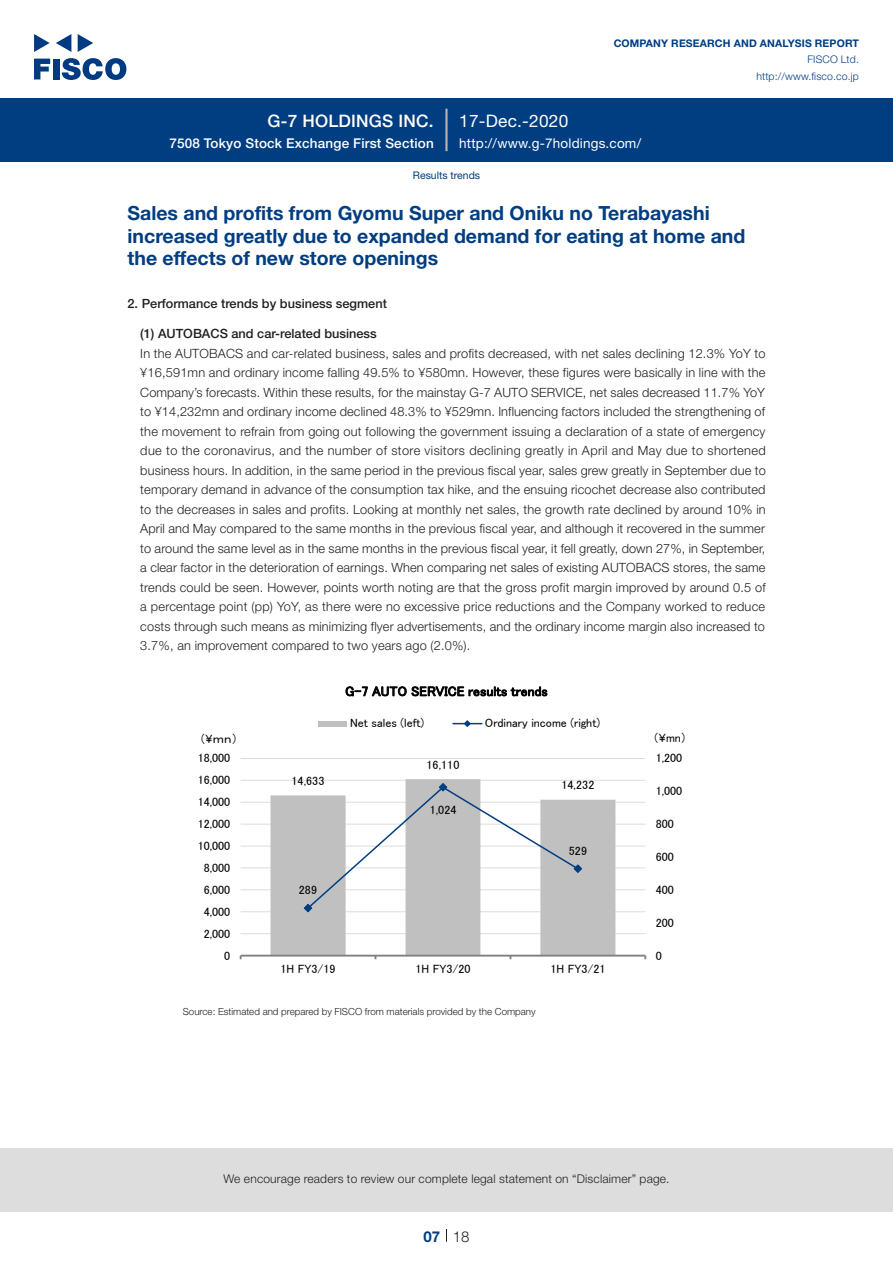
<style>
.page{position:relative;width:893px;height:1263px;background:#fff}
.page>*{position:absolute;margin:0;border:0;box-sizing:border-box;transform-origin:0 0}
.t1{font:700 19.5px/22.5px "Helvetica Neue LT Std";color:#003d81}
.t2{font:500 17.25px "Helvetica Neue LT Std";letter-spacing:.015em;color:#fff}
.t3{font:17.25px "Helvetica Neue LT Std";letter-spacing:.015em;color:#fff}
.t4{font:300 15px "Helvetica Neue LT Std";color:#231f20}
.t5{font:700 15px "Helvetica Neue LT Std";color:#003d81}
.t6{font:500 13.5px "Helvetica Neue LT Std";letter-spacing:.015em;color:#fff}
.t7{font:13.5px "Helvetica Neue LT Std";letter-spacing:.015em;color:#fff}
.t8{font:13.5px "MS P Gothic";letter-spacing:.01em;color:#000}
.t9{font:300 12.75px/19.5px "Helvetica Neue LT Std";letter-spacing:.015em;color:#231f20;text-align:justify}
.t10{font:500 12.75px "Helvetica Neue LT Std";color:#231f20}
.t11{font:12.15px "MS P Gothic";color:#000}
.t12{font:12px "MS P Gothic";color:#000}
.t13{font:300 12px "Helvetica Neue LT Std";letter-spacing:.015em;color:#231f20}
.t14{font:700 10.5px "Helvetica Neue LT Std";letter-spacing:.015em;color:#003d81}
.t15{font:300 10.5px/16.5px "Helvetica Neue LT Std";letter-spacing:.015em;color:#003d81;text-align:right}
.t16{font:10.5px "Helvetica Neue LT Std";color:#003d81}
.t17{font:300 9.75px "Helvetica Neue LT Std";color:#231f20}
</style>
<div class="page">
<div style="left:0;top:1148px;width:893px;height:64px;background:#ddd"></div>
<svg style="left:34px;top:59px;width:16px;height:20px"></svg>
<div style="left:53px;top:59px;width:6px;height:20px;background:#003a83"></div>
<svg style="left:62px;top:58px;width:64px;height:22px"></svg>
<svg style="left:34px;top:34px;width:16px;height:18px"></svg>
<svg style="left:78px;top:34px;width:15px;height:18px"></svg>
<svg style="left:56px;top:34px;width:15px;height:18px"></svg>
<div style="left:0;top:98px;width:893px;height:64px;background:#003d81"></div>
<hr style="left:445px;top:109px;width:3px;height:42px;background:#b5b5b6">
<svg style="left:446px;top:1229px;width:1px;height:13px"></svg>
<hr style="left:241px;top:933px;width:404px;height:1px;background:#ddd">
<hr style="left:241px;top:911px;width:404px;height:1px;background:#ddd">
<hr style="left:241px;top:889px;width:404px;height:1px;background:#ddd">
<hr style="left:241px;top:867px;width:404px;height:1px;background:#ddd">
<hr style="left:241px;top:846px;width:404px;height:1px;background:#ddd">
<hr style="left:241px;top:824px;width:404px;height:1px;background:#ddd">
<hr style="left:241px;top:802px;width:404px;height:1px;background:#ddd">
<hr style="left:241px;top:780px;width:404px;height:1px;background:#ddd">
<hr style="left:241px;top:758px;width:404px;height:1px;background:#ddd">
<svg style="left:270px;top:779px;width:345px;height:176px;fill:#c0c0c0"></svg>
<hr style="left:241px;top:955px;width:404px;height:1px;background:#808080">
<svg style="left:303px;top:782px;width:280px;height:131px"></svg>
<div style="left:318px;top:721px;width:29px;height:6px;background:#c0c0c0"></div>
<svg style="left:453px;top:720px;width:29px;height:7px"></svg>
<h2 class="t2" style="left:267px;top:110px;width:168px">G-7 HOLDINGS INC.</h2>
<p class="t6" style="left:169px;top:135px;width:266px">7508 Tokyo Stock Exchange First Section</p>
<h2 class="t3" style="left:459px;top:110px;width:111px">17-Dec.-2020</h2>
<p class="t14" style="left:614px;top:37px;width:247px">COMPANY RESEARCH AND ANALYSIS REPORT</p>
<p class="t15" style="left:756px;top:51px;width:104px">FISCO Ltd. http://www.fisco.co j p.</p>
<p class="t7" style="left:459px;top:135px;width:183px">http://www g. -7holdings.com/</p>
<p class="t16" style="left:413px;top:169px;width:69px">Results trends</p>
<h1 class="t1" style="left:128px;top:202px;width:619px">Sales and profits from Gyomu Super and Oniku no Terabayashi increased greatly due to expanded demand for eating at home and the effects of new store openings</h1>
<p class="t10" style="left:128px;top:296px;width:261px">2. Performance trends by business segment</p>
<p class="t10" style="left:140px;top:326px;width:238px">1( ) AUTOBACS and car-related business</p>
<p class="t9" style="left:140px;top:343px;width:627px">In the AUTOBACS and car-related business, sales and profits decreased, with net sales declining 12.3% YoY to ¥16,591mn and ordinary income falling 49.5% to ¥580mn. However, these figures were basically in line with the Company s’ forecasts. Within these results, for the mainstay G-7 AUTO SERVICE, net sales decreased 11.7% YoY to ¥14,232mn and ordinary income declined 48.3% to ¥529mn. Influencing factors included the strengthening of the movement to refrain from going out following the government issuing a declaration of a state of emergency due to the coronavirus, and the number of store visitors declining greatly in April and May due to shortened business hours In. addition in, the same period in the previous fiscal year, sales grew greatly in September due to temporary demand in advance of the consumption tax hike, and the ensuing ricochet decrease also contributed to the decreases in sales and profits. Looking at monthly net sales, the growth rate declined by around 10% in April and May compared to the same months in the previous fiscal year, and although it recovered in the summer to around the same level as in the same months in the previous fiscal year it, fell greatly, down 27%, in September, a clear factor in the deterioration of earnings. When comparing net sales of existing AUTOBACS stores, the same trends could be seen. However, points worth noting are that the gross profit margin improved by around 0.5 of a percentage point (pp) YoY, as there were no excessive price reductions and the Company worked to reduce costs through such means as minimizing flyer advertisements, and the ordinary income margin also increased to 3.7%, an improvement compared to two years ago )2.0% .(</p>
<p class="t12" style="left:199px;top:733px;width:40px">¥（ ｍｎ）</p>
<p class="t12" style="left:198px;top:752px;width:34px">18,000</p>
<p class="t12" style="left:198px;top:774px;width:34px">16,000</p>
<p class="t11" style="left:198px;top:796px;width:34px">14,000</p>
<p class="t12" style="left:198px;top:818px;width:34px">12,000</p>
<p class="t12" style="left:198px;top:840px;width:34px">10,000</p>
<p class="t12" style="left:204px;top:861px;width:28px">8,000</p>
<p class="t12" style="left:204px;top:883px;width:28px">6,000</p>
<p class="t12" style="left:204px;top:905px;width:28px">4,000</p>
<p class="t12" style="left:204px;top:927px;width:28px">2,000</p>
<p class="t12" style="left:224px;top:949px;width:8px">0</p>
<p class="t12" style="left:291px;top:775px;width:34px">14,633</p>
<p class="t12" style="left:299px;top:884px;width:20px">289</p>
<p class="t8" style="left:345px;top:684px;width:204px">G-7 AUTO SERVICE results trends</p>
<p class="t12" style="left:485px;top:717px;width:117px">Ordinary income (right(</p>
<p class="t12" style="left:350px;top:717px;width:76px">Net sales (left)</p>
<p class="t12" style="left:426px;top:758px;width:34px">16,110</p>
<p class="t12" style="left:430px;top:804px;width:28px">1,024</p>
<p class="t12" style="left:561px;top:779px;width:34px">14,232</p>
<p class="t12" style="left:569px;top:844px;width:20px">529</p>
<p class="t12" style="left:280px;top:963px;width:56px">H1 FY3/19</p>
<p class="t12" style="left:415px;top:963px;width:56px">H1 FY3/20</p>
<p class="t12" style="left:550px;top:963px;width:56px">H1 FY3/21</p>
<p class="t17" style="left:183px;top:1006px;width:354px">Source: Estimated and prepared by FISCO from materials provided by the Company</p>
<p class="t12" style="left:653px;top:731px;width:36px">（¥mn(</p>
<p class="t12" style="left:656px;top:752px;width:28px">1,200</p>
<p class="t12" style="left:656px;top:785px;width:28px">1,000</p>
<p class="t12" style="left:656px;top:818px;width:20px">800</p>
<p class="t12" style="left:656px;top:851px;width:20px">600</p>
<p class="t12" style="left:656px;top:883px;width:20px">400</p>
<p class="t12" style="left:656px;top:916px;width:20px">200</p>
<p class="t12" style="left:656px;top:949px;width:8px">0</p>
<p class="t13" style="left:223px;top:1171px;width:448px">We encourage readers to review our complete legal statement on “Disclaimer” page.</p>
<p class="t5" style="left:423px;top:1227px;width:18px">07</p>
<p class="t4" style="left:453px;top:1227px;width:18px">18</p>
</div>
